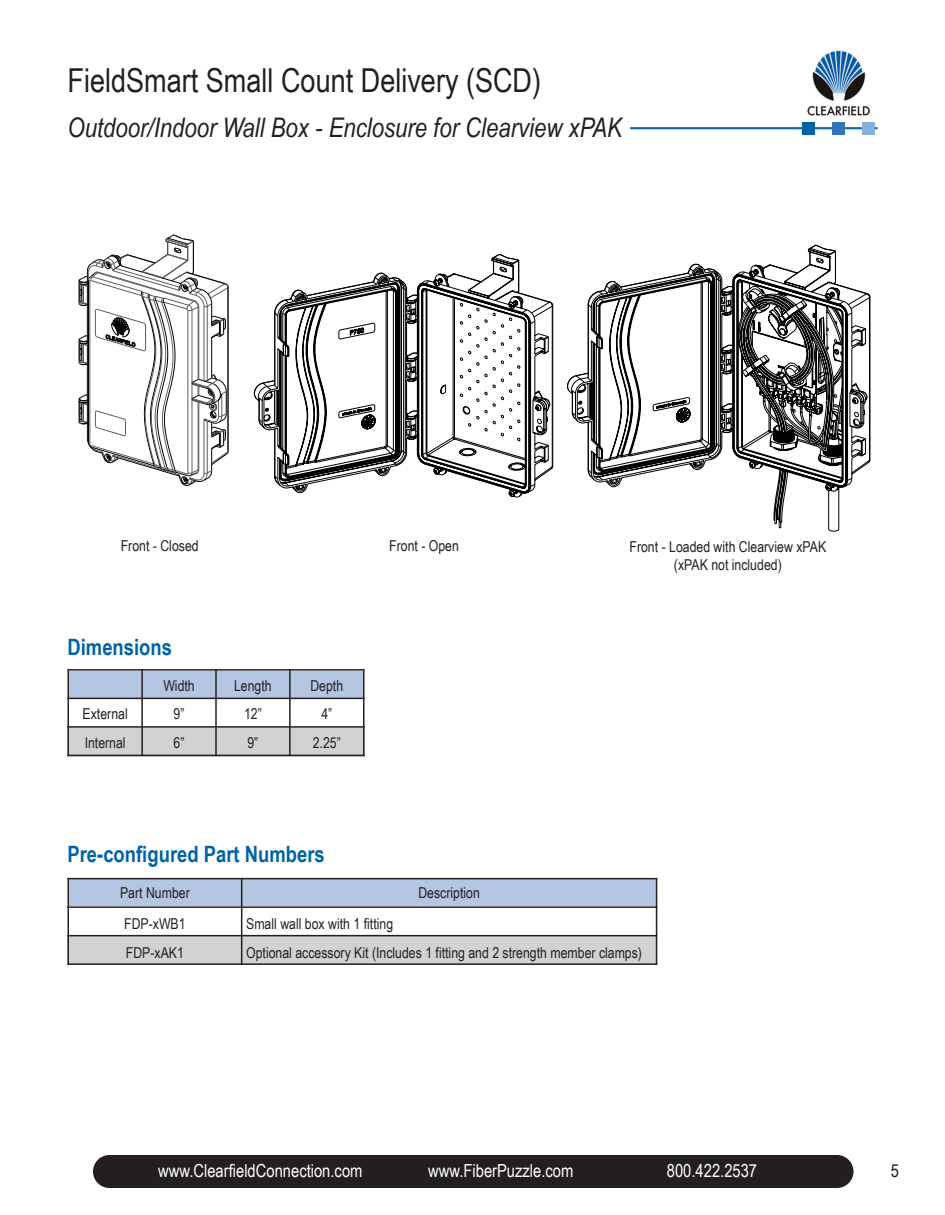
<style>
.page{position:relative;width:945px;height:1215px;background:#fff}
.page>*{position:absolute;margin:0;border:0;box-sizing:border-box;transform-origin:0 0}
.t1{font:33px "Arial Narrow";color:#231f20}
.t2{font:italic 27px "Arial Narrow";color:#231f20}
.t3{font:700 22.5px "Arial Narrow";color:#0063a4}
.t4{font:18px "Arial Narrow";color:#fff}
.t5{font:18px "Arial Narrow";color:#231f20}
.t6{font:15px/18px "Arial Narrow";color:#231f20;text-align:center}
</style>
<div class="page">
<hr style="left:630px;top:127px;width:248px;height:1px;background:#0063a4">
<hr style="left:630px;top:128px;width:248px;height:1px;background:#0063a4">
<hr style="left:630px;top:129px;width:248px;height:1px;background:#0063a4">
<div style="left:803px;top:122px;width:12px;height:13px;background:#0063a4"></div>
<div style="left:833px;top:122px;width:12px;height:13px;background:#3375b9"></div>
<div style="left:862px;top:122px;width:12px;height:13px;background:#86b1de"></div>
<div style="left:93px;top:1155px;width:761px;height:33px;background:#231f20;border-radius:16px"></div>
<img style="left:807px;top:50px;width:63px;height:66px">
<svg style="left:79px;top:235px;width:150px;height:251px"></svg>
<svg style="left:253px;top:254px;width:300px;height:244px"></svg>
<svg style="left:567px;top:245px;width:303px;height:287px"></svg>
<div style="left:69px;top:879px;width:172px;height:27px;background:#b4c6e1"></div>
<div style="left:242px;top:879px;width:414px;height:27px;background:#b4c6e1"></div>
<div style="left:68px;top:936px;width:174px;height:29px;background:#d1d2d4"></div>
<div style="left:242px;top:936px;width:415px;height:29px;background:#d1d2d4"></div>
<hr style="left:68px;top:878px;width:1px;height:87px;background:#231f20">
<hr style="left:241px;top:878px;width:1px;height:87px;background:#231f20">
<hr style="left:656px;top:878px;width:1px;height:87px;background:#231f20">
<hr style="left:68px;top:878px;width:589px;height:1px;background:#231f20">
<hr style="left:68px;top:906px;width:589px;height:2px;background:#231f20">
<hr style="left:68px;top:935px;width:589px;height:1px;background:#231f20">
<hr style="left:68px;top:963px;width:589px;height:2px;background:#231f20">
<div style="left:69px;top:671px;width:72px;height:27px;background:#b4c6e1"></div>
<div style="left:143px;top:671px;width:72px;height:27px;background:#b4c6e1"></div>
<div style="left:217px;top:671px;width:72px;height:27px;background:#b4c6e1"></div>
<div style="left:291px;top:671px;width:72px;height:27px;background:#b4c6e1"></div>
<div style="left:68px;top:727px;width:74px;height:29px;background:#d1d2d4"></div>
<div style="left:142px;top:727px;width:74px;height:29px;background:#d1d2d4"></div>
<div style="left:216px;top:727px;width:74px;height:29px;background:#d1d2d4"></div>
<div style="left:290px;top:727px;width:75px;height:29px;background:#d1d2d4"></div>
<hr style="left:68px;top:669px;width:1px;height:87px;background:#231f20">
<hr style="left:141px;top:669px;width:2px;height:87px;background:#231f20">
<hr style="left:215px;top:669px;width:2px;height:87px;background:#231f20">
<hr style="left:289px;top:669px;width:2px;height:87px;background:#231f20">
<hr style="left:363px;top:669px;width:2px;height:87px;background:#231f20">
<hr style="left:68px;top:669px;width:297px;height:2px;background:#231f20">
<hr style="left:68px;top:698px;width:297px;height:1px;background:#231f20">
<hr style="left:68px;top:726px;width:297px;height:2px;background:#231f20">
<hr style="left:68px;top:755px;width:297px;height:1px;background:#231f20">
<h1 class="t1" style="left:68px;top:61px;width:475px">FieldSmart Small Count Delivery (SCD)</h1>
<h2 class="t2" style="left:68px;top:112px;width:556px">Outdoor/Indoor Wall Box - Enclosure for Clearview xPAK</h2>
<p class="t6" style="left:121px;top:537px;width:79px">Front - Closed</p>
<p class="t6" style="left:389px;top:537px;width:71px">Front - Open</p>
<p class="t6" style="left:630px;top:538px;width:198px">Front - Loaded with Clearview xPAK (xPAK not included)</p>
<h3 class="t3" style="left:68px;top:633px;width:106px">Dimensions</h3>
<p class="t6" style="left:163px;top:676px;width:33px">Width</p>
<p class="t6" style="left:234px;top:676px;width:39px">Length</p>
<p class="t6" style="left:310px;top:676px;width:34px">Depth</p>
<p class="t6" style="left:83px;top:705px;width:47px">External</p>
<p class="t6" style="left:174px;top:705px;width:12px">9”</p>
<p class="t6" style="left:244px;top:705px;width:19px">12”</p>
<p class="t6" style="left:321px;top:705px;width:12px">4”</p>
<p class="t6" style="left:85px;top:733px;width:43px">Internal</p>
<p class="t6" style="left:174px;top:733px;width:12px">6”</p>
<p class="t6" style="left:247px;top:733px;width:12px">9”</p>
<p class="t6" style="left:313px;top:733px;width:30px">2.25”</p>
<h3 class="t3" style="left:67px;top:840px;width:259px">Pre-configured Part Numbers</h3>
<p class="t6" style="left:120px;top:883px;width:71px">Part Number</p>
<p class="t6" style="left:418px;top:883px;width:63px">Description</p>
<p class="t6" style="left:124px;top:915px;width:63px">FDP-xWB1</p>
<p class="t6" style="left:246px;top:915px;width:148px">Small wall box with 1 fitting</p>
<p class="t6" style="left:126px;top:943px;width:60px">FDP-xAK1</p>
<p class="t6" style="left:246px;top:943px;width:397px">Optional accessory Kit (Includes 1 fitting and 2 strength member clamps)</p>
<p class="t4" style="left:158px;top:1160px;width:206px">www.ClearfieldConnection.com</p>
<p class="t4" style="left:428px;top:1160px;width:147px">www.FiberPuzzle.com</p>
<p class="t4" style="left:667px;top:1160px;width:92px">800.422.2537</p>
<p class="t5" style="left:891px;top:1160px;width:10px">5</p>
</div>
